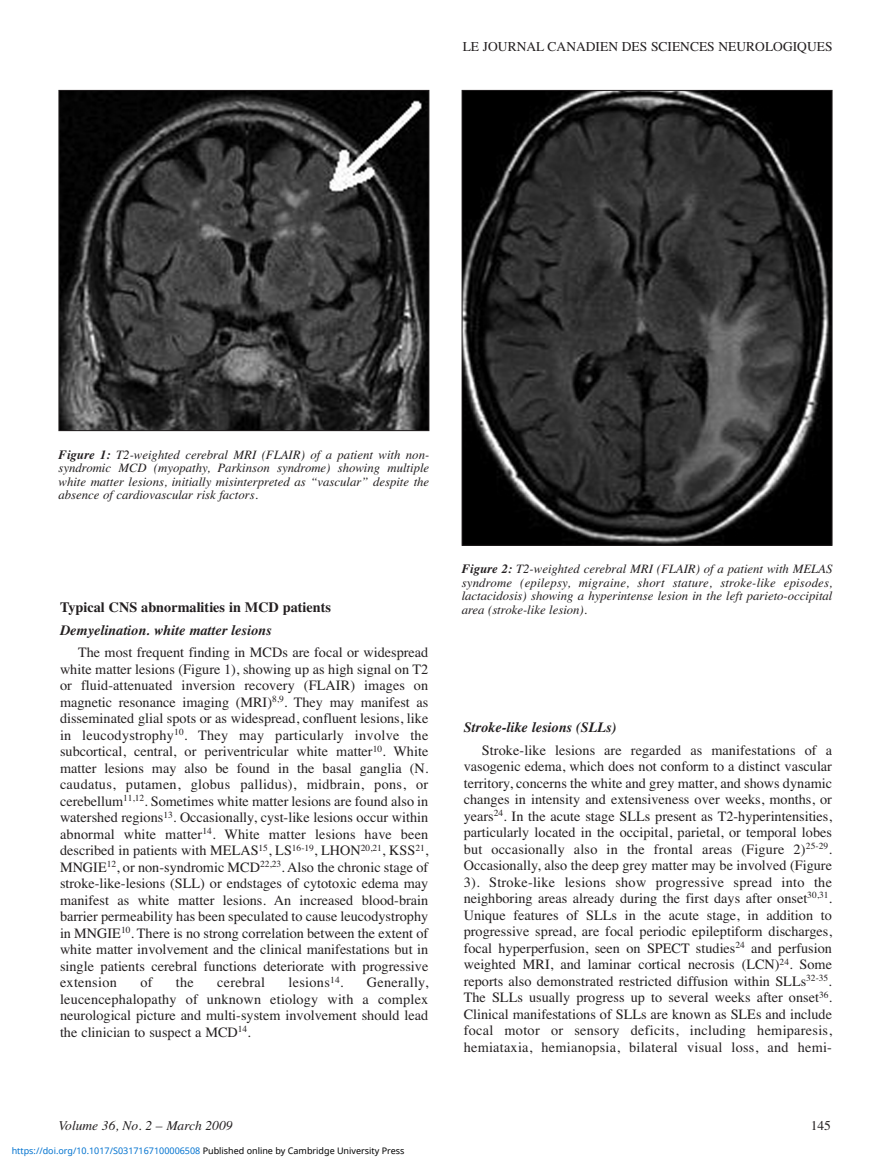
<style>
.page{position:relative;width:891px;height:1175px;background:#fff}
.page>*{position:absolute;margin:0;border:0;box-sizing:border-box;transform-origin:0 0}
.t1{font:14.25px/16.5px "Times";color:#231f20;text-align:justify}
.t2{font:italic 700 14.25px "Times";color:#231f20}
.t3{font:700 14.25px "Times";color:#231f20}
.t4{font:14.25px "Times";letter-spacing:.02em;color:#231f20}
.t5{font:13.5px "Times";color:#231f20}
.t6{font:italic 13.5px "Times";color:#231f20}
.t7{font:italic 12.75px/13.5px "Times";color:#231f20;text-align:justify}
.t8{font:9px "Noto Sans";color:#0172cf}
.s1{font-weight:700}
.s2{color:#000}
</style>
<div class="page">
<img style="left:61px;top:92px;width:366px;height:337px">
<div style="left:59px;top:90px;width:370px;height:341px;border:1px solid #231f20"></div>
<img style="left:464px;top:92px;width:366px;height:451px">
<p class="t5" style="left:463px;top:38px;width:371px">LE JOURNAL CANADIEN DES SCIENCES NEUROLOGIQUES</p>
<p class="t7" style="left:59px;top:447px;width:372px"><span class="s1">Figure 1:</span> T2-weighted cerebral MRI (FLAIR) of a patient with non&shy;syndromic MCD (myopathy, Parkinson syndrome) showing multiple white matter lesions, initially misinterpreted as “vascular” despite the absence of cardiovascular risk factors.</p>
<p class="t3" style="left:60px;top:599px;width:273px">Typical CNS abnormalities in MCD patients</p>
<p class="t2" style="left:60px;top:621px;width:213px">Demyelination. white matter lesions</p>
<p class="t1" style="left:60px;top:644px;width:370px;text-indent:18px">The most frequent finding in MCDs are focal or widespread white matter lesions (Figure 1), showing up as high signal on T2 or fluid-attenuated inversion recovery (FLAIR) images on magnetic resonance imaging (MRI)<sup>8,9</sup>. They may manifest as disseminated glial spots or as widespread, confluent lesions, like in leucodystrophy<sup>10</sup>. They may particularly involve the subcortical, central, or periventricular white matter<sup>10</sup>. White matter lesions may also be found in the basal ganglia (N. caudatus, putamen, globus pallidus), midbrain, pons, or cerebellum<sup>11,12</sup>. Sometimes white matter lesions are found also in watershed regions<sup>13</sup>. Occasionally, cyst-like lesions occur within abnormal white matter<sup>14</sup>. White matter lesions have been described in patients with MELAS<sup>15</sup>, LS<sup>16-19</sup>, LHON<sup>20,21</sup>, KSS<sup>21</sup>, MNGIE<sup>12</sup>, or non-syndromic MCD<sup>22,23</sup>. Also the chronic stage of stroke-like-lesions (SLL) or endstages of cytotoxic edema may manifest as white matter lesions. An increased blood-brain barrier permeability has been speculated to cause leucodystrophy in MNGIE<sup>10</sup>. There is no strong correlation between the extent of white matter involvement and the clinical manifestations but in single patients cerebral functions deteriorate with progressive extension</p>
<p class="t1" style="left:140px;top:974px;width:14px">of</p>
<p class="t1" style="left:176px;top:974px;width:19px">the</p>
<p class="t4" style="left:217px;top:974px;width:49px">cerebral</p>
<p class="t4" style="left:289px;top:974px;width:56px">lesions<sup>14</sup>.</p>
<p class="t1" style="left:60px;top:974px;width:370px;text-indent:307px">Generally, leucencephalopathy of unknown etiology with a complex neurological picture and multi-system involvement should lead the clinician to suspect a MCD<sup>14</sup>.</p>
<p class="t7" style="left:462px;top:562px;width:372px"><span class="s1">Figure 2:</span> T2-weighted cerebral MRI (FLAIR) of a patient with MELAS syndrome (epilepsy, migraine, short stature, stroke-like episodes, lactacidosis) showing a hyperintense lesion in the left parieto-occipital area (stroke-like lesion).</p>
<p class="t2" style="left:464px;top:719px;width:154px">Stroke-like lesions (SLLs)</p>
<p class="t1" style="left:464px;top:741px;width:370px;text-indent:18px">Stroke-like lesions are regarded as manifestations of a vasogenic edema, which does not conform to a distinct vascular territory, concerns the white and grey matter, and shows dynamic changes in intensity and extensiveness over weeks, months, or years<sup>24</sup>. In the acute stage SLLs present as T2-hyperintensities, particularly located in the occipital, parietal, or temporal lobes but occasionally also in the frontal areas (Figure 2)<sup>25-29</sup>.<br>Occasionally, also the deep grey matter may be involved (Figure 3). Stroke-like lesions show progressive spread into the neighboring areas already during the first days after onset<sup>30,31</sup>.<br>Unique features of SLLs in the acute stage, in addition to progressive spread, are focal periodic epileptiform discharges, focal hyperperfusion, seen on SPECT studies<sup>24</sup> and perfusion weighted MRI, and laminar cortical necrosis (LCN)<sup>24</sup>. Some reports also demonstrated restricted diffusion within SLLs<sup>32-35</sup>.<br>The SLLs usually progress up to several weeks after onset<sup>36</sup>.<br>Clinical manifestations of SLLs are known as SLEs and include focal motor or sensory deficits, including hemiparesis, hemiataxia, hemianopsia, bilateral visual loss, and hemi-</p>
<p class="t6" style="left:59px;top:1117px;width:176px">Volume 36, No. 2 – March 2009</p>
<p class="t5" style="left:811px;top:1117px;width:22px">145</p>
<p class="t8" style="left:12px;top:1143px;width:394px">https://doi.org/10.1017/S0317167100006508 <span class="s2">Published online by Cambridge University Press</span></p>
</div>
